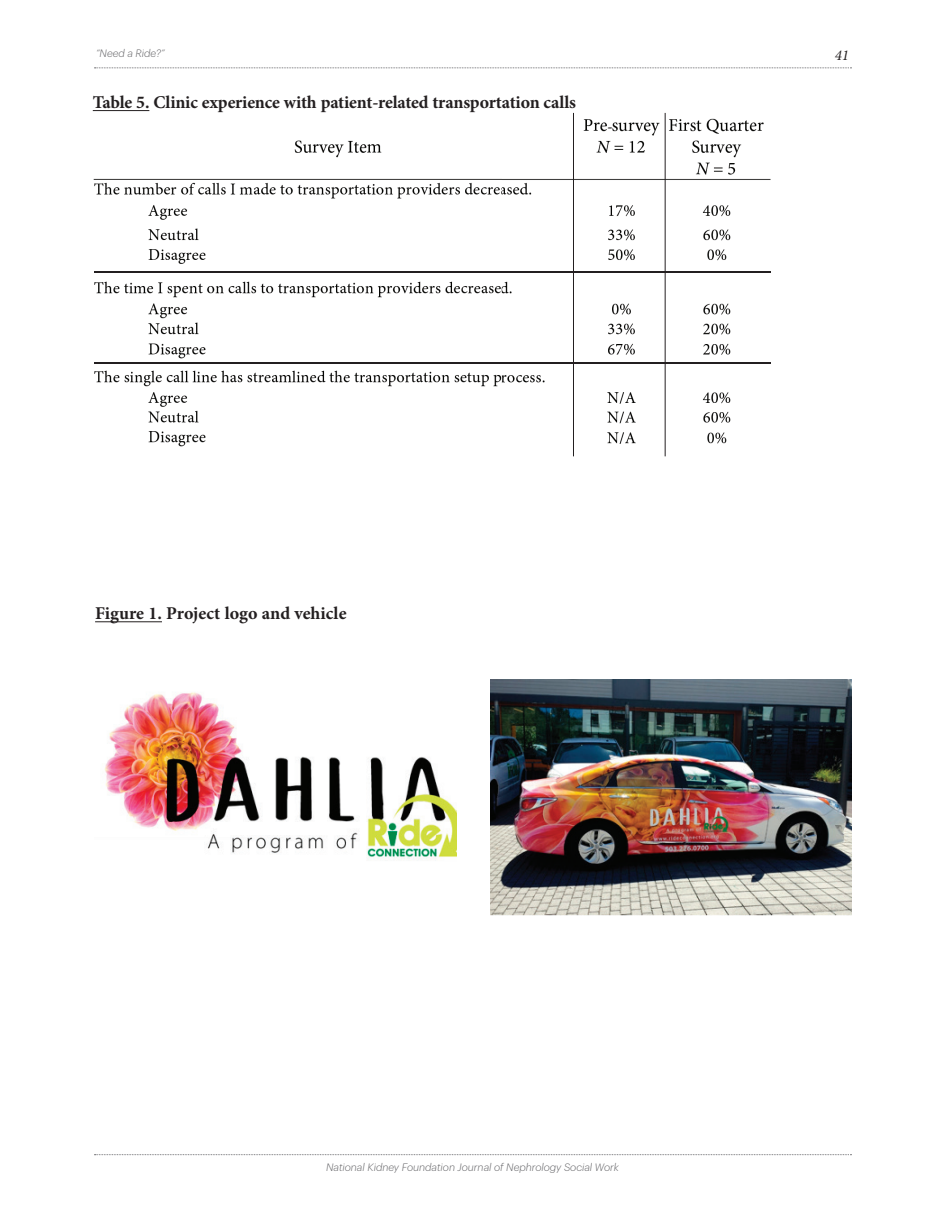
<style>
.page{position:relative;width:945px;height:1215px;background:#fff}
.page>*{position:absolute;margin:0;border:0;box-sizing:border-box;transform-origin:0 0}
.t1{font:700 18px "Minion Pro";letter-spacing:-.01em;color:#231f20}
.t2{font:italic 15px "Minion Pro";color:#231f20}
.t3{font:700 15px "Minion Pro";color:#231f20}
.t4{font:italic 300 10.5px "Graphik";color:#636366}
</style>
<div class="page">
<svg style="left:94px;top:68px;width:757px;height:1px"></svg>
<svg style="left:94px;top:1154px;width:757px;height:1px"></svg>
<img style="left:104px;top:692px;width:352px;height:168px">
<img style="left:490px;top:679px;width:362px;height:237px">
<hr style="left:95px;top:621px;width:67px;height:1px;background:#231f20">
<img style="left:92px;top:110px;width:679px;height:347px">
<img style="left:95px;top:272px;width:676px;height:1px">
<img style="left:95px;top:363px;width:676px;height:1px">
<hr style="left:665px;top:113px;width:1px;height:343px;background:#231f20">
<hr style="left:573px;top:113px;width:1px;height:343px;background:#231f20">
<hr style="left:93px;top:110px;width:56px;height:1px;background:#231f20">
<p class="t4" style="left:96px;top:46px;width:70px">“Need a Ride?”</p>
<p class="t2" style="left:835px;top:45px;width:16px">41</p>
<p class="t1" style="left:93px;top:89px;width:485px">Table 5. Clinic experience with patient-related transportation calls</p>
<p class="t3" style="left:608px;top:118px;width:7px">-</p>
<p class="t1" style="left:95px;top:600px;width:253px">Figure 1. Project logo and vehicle</p>
<p class="t4" style="left:326px;top:1160px;width:294px">National Kidney Foundation Journal of Nephrology Social Work</p>
</div>
